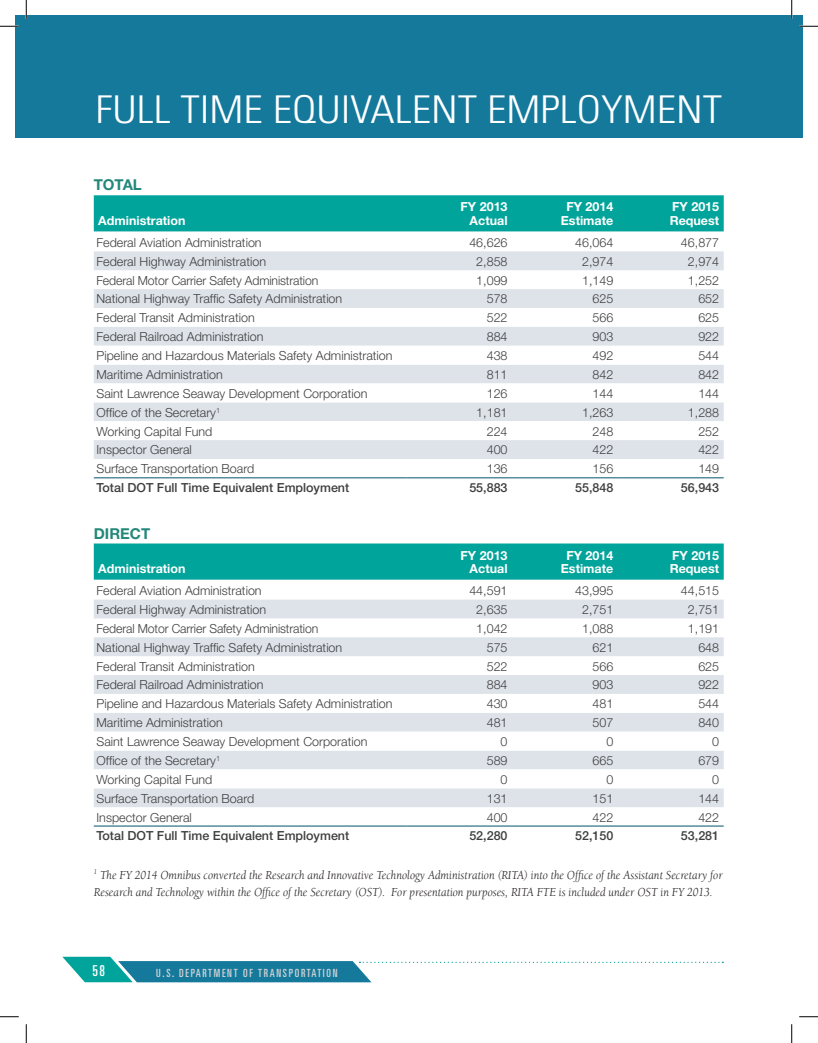
<style>
.page{position:relative;width:818px;height:1043px;background:#fff}
.page>*{position:absolute;margin:0;border:0;box-sizing:border-box;transform-origin:0 0}
.t1{font:300 condensed 38.25px "Univers";color:#fff;scale:1.14 1}
.t2{font:700 15px "Helvetica Neue";color:#23887a}
.t3{font:ultra-condensed 15px "Univers";color:#fff}
.t4{font:300 12.5px "Helvetica Neue";color:#3e3e3f}
.t5{font:italic 12.5px/17.5px "Berkeley";color:#231f20;scale:.95 1}
.t6{font:500 12.5px "Helvetica Neue";color:#3e3e3f}
.t7{font:700 12.5px/13.8px "Helvetica Neue";color:#fff;text-align:right}
.t8{font:ultra-condensed 11.25px "Univers";letter-spacing:.15em;color:#d1d2d4}
</style>
<div class="page">
<svg style="left:62px;top:956px;width:661px;height:26px"></svg>
<div style="left:15px;top:15px;width:787px;height:123px;background:#14799b"></div>
<div style="left:94px;top:195px;width:629px;height:36px;background:#00a49a"></div>
<svg style="left:94px;top:251px;width:629px;height:95px;fill:#dde3e9"></svg>
<svg style="left:94px;top:365px;width:629px;height:114px"></svg>
<hr style="left:94px;top:477px;width:312px;height:1px;background:#02536a">
<hr style="left:406px;top:477px;width:106px;height:1px;background:#02536a">
<hr style="left:512px;top:477px;width:106px;height:1px;background:#02536a">
<hr style="left:618px;top:477px;width:105px;height:1px;background:#02536a">
<div style="left:94px;top:543px;width:629px;height:36px;background:#00a49a"></div>
<svg style="left:94px;top:599px;width:629px;height:95px;fill:#dde3e9"></svg>
<svg style="left:94px;top:713px;width:629px;height:114px"></svg>
<hr style="left:94px;top:825px;width:312px;height:1px;background:#02536a">
<hr style="left:406px;top:825px;width:106px;height:1px;background:#02536a">
<hr style="left:512px;top:825px;width:106px;height:1px;background:#02536a">
<hr style="left:618px;top:825px;width:105px;height:1px;background:#02536a">
<svg style="left:0;top:25px;width:19px;height:2px"></svg>
<svg style="left:799px;top:25px;width:19px;height:2px"></svg>
<svg style="left:0;top:1016px;width:19px;height:1px"></svg>
<svg style="left:799px;top:1016px;width:19px;height:1px"></svg>
<svg style="left:25px;top:0;width:2px;height:19px"></svg>
<svg style="left:25px;top:1024px;width:2px;height:18px"></svg>
<svg style="left:790px;top:0;width:2px;height:19px"></svg>
<svg style="left:791px;top:1024px;width:1px;height:18px"></svg>
<p class="t1" style="left:96px;top:86px;width:17px">FULL</p>
<p class="t1" style="left:180px;top:86px;width:289px">TIME EQU IVALENT EMPL</p>
<p class="t1" style="left:576px;top:86px;width:129px">OYMENT</p>
<p class="t2" style="left:94px;top:176px;width:52px">TOTAL</p>
<p class="t7" style="left:98px;top:213px;width:89px">Administration</p>
<p class="t7" style="left:460px;top:200px;width:49px">FY 2013<br>Actual</p>
<p class="t7" style="left:561px;top:200px;width:54px;text-align:center">FY 2014<br>Estimate</p>
<p class="t7" style="left:669px;top:200px;width:51px;text-align:left">FY 2015<br>Request</p>
<p class="t4" style="left:96px;top:235px;width:167px">Federal Aviation Administration</p>
<p class="t4" style="left:469px;top:235px;width:40px">46,626</p>
<p class="t4" style="left:575px;top:235px;width:40px">46,064</p>
<p class="t4" style="left:681px;top:235px;width:40px">46,877</p>
<p class="t4" style="left:96px;top:254px;width:171px">Federal Highway Administration</p>
<p class="t4" style="left:476px;top:254px;width:33px">2,858</p>
<p class="t4" style="left:582px;top:254px;width:33px">2,974</p>
<p class="t4" style="left:688px;top:254px;width:33px">2,974</p>
<p class="t4" style="left:96px;top:272px;width:223px">Federal Motor Carrier Safety Administration</p>
<p class="t4" style="left:476px;top:272px;width:33px">1,099</p>
<p class="t4" style="left:582px;top:272px;width:33px">1,149</p>
<p class="t4" style="left:688px;top:272px;width:33px">1,252</p>
<p class="t4" style="left:96px;top:291px;width:247px">National Highway Traffic Safety Administration</p>
<p class="t4" style="left:486px;top:291px;width:22px">578</p>
<p class="t4" style="left:592px;top:291px;width:22px">625</p>
<p class="t4" style="left:698px;top:291px;width:22px">652</p>
<p class="t4" style="left:96px;top:310px;width:160px">Federal Transit Administration</p>
<p class="t4" style="left:486px;top:310px;width:22px">522</p>
<p class="t4" style="left:592px;top:310px;width:22px">566</p>
<p class="t4" style="left:698px;top:310px;width:22px">625</p>
<p class="t4" style="left:96px;top:329px;width:168px">Federal Railroad Administration</p>
<p class="t4" style="left:486px;top:329px;width:22px">884</p>
<p class="t4" style="left:592px;top:329px;width:22px">903</p>
<p class="t4" style="left:698px;top:329px;width:22px">922</p>
<p class="t4" style="left:96px;top:348px;width:297px">Pipeline and Hazardous Materials Safety Administration</p>
<p class="t4" style="left:486px;top:348px;width:22px">438</p>
<p class="t4" style="left:592px;top:348px;width:22px">492</p>
<p class="t4" style="left:698px;top:348px;width:22px">544</p>
<p class="t4" style="left:96px;top:367px;width:128px">Maritime Administration</p>
<p class="t4" style="left:486px;top:367px;width:22px">811</p>
<p class="t4" style="left:592px;top:367px;width:22px">842</p>
<p class="t4" style="left:698px;top:367px;width:22px">842</p>
<p class="t4" style="left:96px;top:386px;width:272px">Saint Lawrence Seaway Development Corporation</p>
<p class="t4" style="left:486px;top:386px;width:22px">126</p>
<p class="t4" style="left:592px;top:386px;width:22px">144</p>
<p class="t4" style="left:698px;top:386px;width:22px">144</p>
<p class="t4" style="left:96px;top:404px;width:125px">Office of the Secretary<sup>1</sup></p>
<p class="t4" style="left:476px;top:404px;width:33px">1,181</p>
<p class="t4" style="left:582px;top:404px;width:33px">1,263</p>
<p class="t4" style="left:688px;top:404px;width:33px">1,288</p>
<p class="t4" style="left:96px;top:423px;width:117px">Working Capital Fund</p>
<p class="t4" style="left:486px;top:423px;width:22px">224</p>
<p class="t4" style="left:592px;top:423px;width:22px">248</p>
<p class="t4" style="left:698px;top:423px;width:22px">252</p>
<p class="t4" style="left:96px;top:442px;width:97px">Inspector General</p>
<p class="t4" style="left:486px;top:442px;width:22px">400</p>
<p class="t4" style="left:592px;top:442px;width:22px">422</p>
<p class="t4" style="left:698px;top:442px;width:22px">422</p>
<p class="t4" style="left:96px;top:461px;width:159px">Surface Transportation Board</p>
<p class="t4" style="left:486px;top:461px;width:22px">136</p>
<p class="t4" style="left:592px;top:461px;width:22px">156</p>
<p class="t4" style="left:698px;top:461px;width:22px">149</p>
<p class="t6" style="left:96px;top:480px;width:254px">Total DOT Full Time Equivalent Employment</p>
<p class="t6" style="left:469px;top:480px;width:40px">55,883</p>
<p class="t6" style="left:575px;top:480px;width:40px">55,848</p>
<p class="t6" style="left:681px;top:480px;width:40px">56,943</p>
<p class="t2" style="left:94px;top:524px;width:11px">DIREC</p>
<p class="t2" style="left:141px;top:524px;width:11px">T</p>
<p class="t7" style="left:98px;top:561px;width:89px">Administration</p>
<p class="t7" style="left:460px;top:548px;width:49px">FY 2013<br>Actual</p>
<p class="t7" style="left:561px;top:548px;width:54px;text-align:center">FY 2014<br>Estimate</p>
<p class="t7" style="left:669px;top:548px;width:51px;text-align:left">FY 2015<br>Request</p>
<p class="t4" style="left:96px;top:583px;width:167px">Federal Aviation Administration</p>
<p class="t4" style="left:469px;top:583px;width:40px">44,591</p>
<p class="t4" style="left:575px;top:583px;width:40px">43,995</p>
<p class="t4" style="left:681px;top:583px;width:40px">44,515</p>
<p class="t4" style="left:96px;top:602px;width:171px">Federal Highway Administration</p>
<p class="t4" style="left:476px;top:602px;width:33px">2,635</p>
<p class="t4" style="left:582px;top:602px;width:33px">2,751</p>
<p class="t4" style="left:688px;top:602px;width:33px">2,751</p>
<p class="t4" style="left:96px;top:620px;width:223px">Federal Motor Carrier Safety Administration</p>
<p class="t4" style="left:476px;top:620px;width:33px">1,042</p>
<p class="t4" style="left:582px;top:620px;width:33px">1,088</p>
<p class="t4" style="left:688px;top:620px;width:33px">1,191</p>
<p class="t4" style="left:96px;top:639px;width:247px">National Highway Traffic Safety Administration</p>
<p class="t4" style="left:486px;top:639px;width:22px">575</p>
<p class="t4" style="left:592px;top:639px;width:22px">621</p>
<p class="t4" style="left:698px;top:639px;width:22px">648</p>
<p class="t4" style="left:96px;top:658px;width:160px">Federal Transit Administration</p>
<p class="t4" style="left:486px;top:658px;width:22px">522</p>
<p class="t4" style="left:592px;top:658px;width:22px">566</p>
<p class="t4" style="left:698px;top:658px;width:22px">625</p>
<p class="t4" style="left:96px;top:677px;width:168px">Federal Railroad Administration</p>
<p class="t4" style="left:486px;top:677px;width:22px">884</p>
<p class="t4" style="left:592px;top:677px;width:22px">903</p>
<p class="t4" style="left:698px;top:677px;width:22px">922</p>
<p class="t4" style="left:96px;top:696px;width:297px">Pipeline and Hazardous Materials Safety Administration</p>
<p class="t4" style="left:486px;top:696px;width:22px">430</p>
<p class="t4" style="left:592px;top:696px;width:22px">481</p>
<p class="t4" style="left:698px;top:696px;width:22px">544</p>
<p class="t4" style="left:96px;top:715px;width:128px">Maritime Administration</p>
<p class="t4" style="left:486px;top:715px;width:22px">481</p>
<p class="t4" style="left:592px;top:715px;width:22px">507</p>
<p class="t4" style="left:698px;top:715px;width:22px">840</p>
<p class="t4" style="left:96px;top:734px;width:272px">Saint Lawrence Seaway Development Corporation</p>
<p class="t4" style="left:500px;top:734px;width:8px">0</p>
<p class="t4" style="left:606px;top:734px;width:8px">0</p>
<p class="t4" style="left:712px;top:734px;width:8px">0</p>
<p class="t4" style="left:96px;top:752px;width:125px">Office of the Secretary<sup>1</sup></p>
<p class="t4" style="left:486px;top:752px;width:22px">589</p>
<p class="t4" style="left:592px;top:752px;width:22px">665</p>
<p class="t4" style="left:698px;top:752px;width:22px">679</p>
<p class="t4" style="left:96px;top:771px;width:117px">Working Capital Fund</p>
<p class="t4" style="left:500px;top:771px;width:8px">0</p>
<p class="t4" style="left:606px;top:771px;width:8px">0</p>
<p class="t4" style="left:712px;top:771px;width:8px">0</p>
<p class="t4" style="left:96px;top:790px;width:159px">Surface Transportation Board</p>
<p class="t4" style="left:486px;top:790px;width:22px">131</p>
<p class="t4" style="left:592px;top:790px;width:22px">151</p>
<p class="t4" style="left:698px;top:790px;width:22px">144</p>
<p class="t4" style="left:96px;top:809px;width:97px">Inspector General</p>
<p class="t4" style="left:486px;top:809px;width:22px">400</p>
<p class="t4" style="left:592px;top:809px;width:22px">422</p>
<p class="t4" style="left:698px;top:809px;width:22px">422</p>
<p class="t6" style="left:96px;top:828px;width:254px">Total DOT Full Time Equivalent Employment</p>
<p class="t6" style="left:469px;top:828px;width:40px">52,280</p>
<p class="t6" style="left:575px;top:828px;width:40px">52,150</p>
<p class="t6" style="left:681px;top:828px;width:40px">53,281</p>
<p class="t5" style="left:94px;top:866px;width:663px"><sup>1</sup> The FY 2014 Omnibus converted the Research and Innovative Technology Administration (RITA) into the Office of the Assistant Secretary for<br>Research and Technology within the Office of the Secretary (OST). For presentation purposes, RITA FTE is included under OST in FY 2013.</p>
<p class="t3" style="left:92px;top:961px;width:14px">58</p>
<p class="t8" style="left:156px;top:966px;width:183px">U.S. DEPARTMENT OF TRANSPORTATION</p>
</div>
